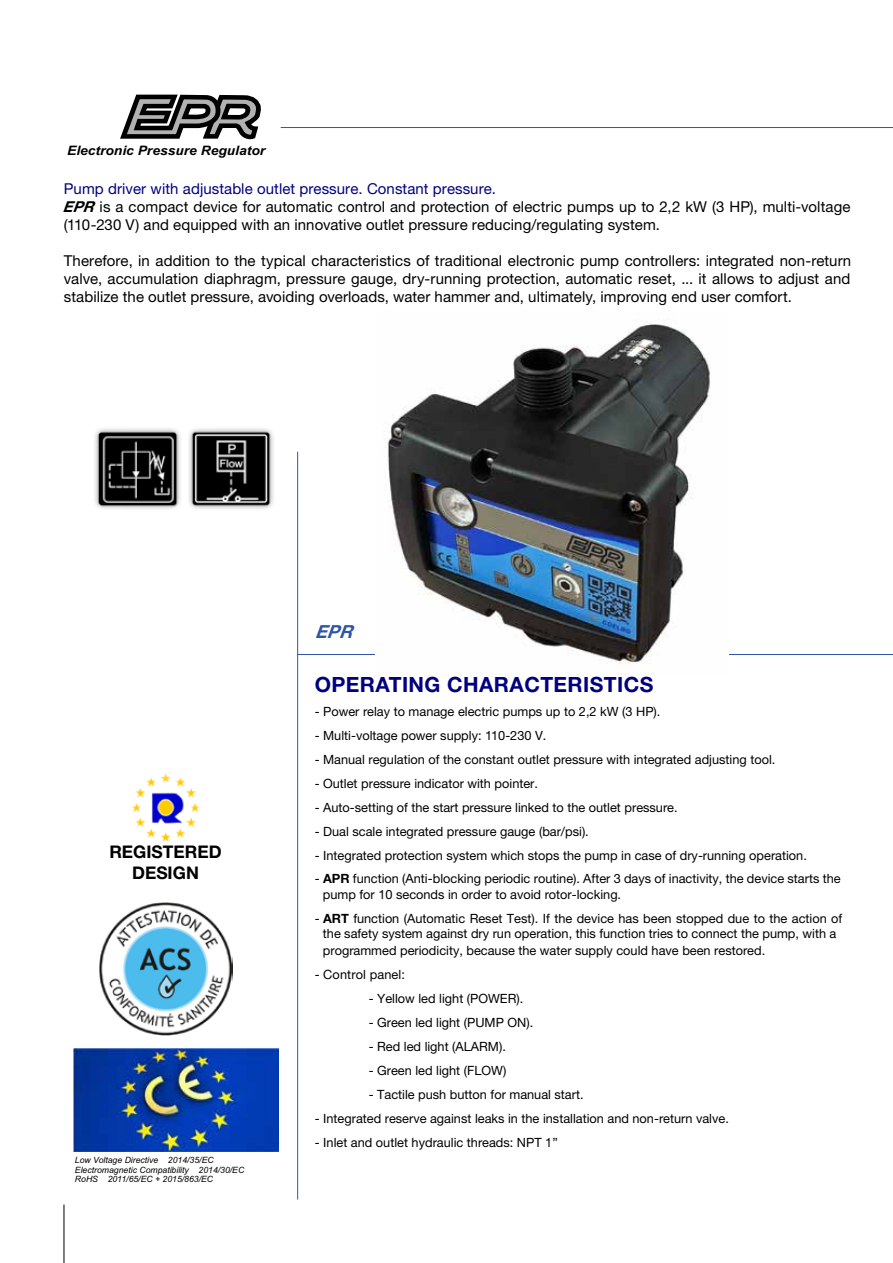
<style>
.page{position:relative;width:893px;height:1263px;background:#fff}
.page>*{position:absolute;margin:0;border:0;box-sizing:border-box;transform-origin:0 0}
.t1{font:700 21px "Helvetica Neue";letter-spacing:.02em;color:#000080}
.t2{font:italic 700 18px "Helvetica Neue";color:#2e55a5}
.t3{font:700 17.4px/20.9px "Helvetica Neue";color:#000;text-align:center}
.t4{font:15px/18px "Helvetica Neue";letter-spacing:.005em;color:#000}
.t5{font:italic 700 13.05px "Arial";color:#000;scale:1.06 1}
.t6{font:12.75px/16px "Helvetica Neue";color:#000}
.t7{font:italic 8.7px/9.6px "Arial";color:#000}
.s1{color:#000080}
.s2{font-weight:700;font-style:italic}
.s3{font-weight:700}
</style>
<div class="page">
<hr style="left:64px;top:1204px;width:1px;height:59px;background:#000">
<hr style="left:297px;top:452px;width:1px;height:747px;background:#2e55a5">
<hr style="left:298px;top:654px;width:595px;height:1px;background:#2e55a5">
<hr style="left:281px;top:127px;width:612px;height:1px;background:#2e55a5">
<svg style="left:120px;top:94px;width:161px;height:46px"></svg>
<img style="left:189px;top:428px;width:85px;height:81px">
<img style="left:95px;top:428px;width:85px;height:81px">
<img style="left:74px;top:1048px;width:205px;height:103px">
<img style="left:99px;top:902px;width:134px;height:133px">
<img style="left:375px;top:322px;width:354px;height:342px">
<img style="left:131px;top:773px;width:69px;height:69px">
<p class="t5" style="left:67px;top:142px;width:188px">Electronic Pressure Regulator</p>
<p class="t4" style="left:63px;top:180px;width:789px"><span class="s1">Pump driver with adjustable outlet pressure. Constant pressure.<br></span><span class="s2">EPR</span>is a compact device for automatic control and protection of electric pumps up to 2,2 kW (3 HP), multi-voltage (110-230 V) and equipped with an innovative outlet pressure reducing/regulating system.</p>
<p class="t4" style="left:64px;top:252px;width:789px;text-align:justify">Therefore, in addition to the typical characteristics of traditional electronic pump controllers: integrated non-return valve, accumulation diaphragm, pressure gauge, dry-running protection, automatic reset, ... it allows to adjust and stabilize the outlet pressure, avoiding overloads, water hammer and, ultimately, improving end user comfort.</p>
<h3 class="t3" style="left:109px;top:841px;width:114px">REGISTERED<br>DESIGN</h3>
<p class="t7" style="left:75px;top:1155px;width:171px">Low Voltage Directive 2014/35/EC<br>Electromagnetic Compatibility 2014/30/EC<br>RoHS 2011/65/EC + 2015/863/EC</p>
<h2 class="t2" style="left:315px;top:620px;width:46px">EPR</h2>
<h1 class="t1" style="left:315px;top:672px;width:340px">OPERATING CHARACTERISTICS</h1>
<p class="t6" style="left:315px;top:703px;width:347px">- Power relay to manage electric pumps up to 2,2 kW (3 HP).</p>
<p class="t6" style="left:315px;top:727px;width:233px">- Multi-voltage power supply: 110-230 V.</p>
<p class="t6" style="left:315px;top:751px;width:462px">- Manual regulation of the constant outlet pressure with integrated adjusting tool.</p>
<p class="t6" style="left:315px;top:775px;width:225px">- Outlet pressure indicator with pointer.</p>
<p class="t6" style="left:315px;top:799px;width:364px">- Auto-setting of the start pressure linked to the outlet pressure.</p>
<p class="t6" style="left:315px;top:823px;width:276px">- Dual scale integrated pressure gauge (bar/psi).</p>
<p class="t6" style="left:315px;top:847px;width:494px">- Integrated protection system which stops the pump in case of dry-running operation.</p>
<p class="t6" style="left:323px;top:871px;width:519px;line-height:15.5px;text-indent:-8px">- <span class="s3">APR</span> function (Anti-blocking periodic routine). After 3 days of inactivity, the device starts the pump for 10 seconds in order to avoid rotor-locking.</p>
<p class="t6" style="left:323px;top:910px;width:521px;text-indent:-8px">- <span class="s3">ART</span> function (Automatic Reset Test). If the device has been stopped due to the action of the safety system against dry run operation, this function tries to connect the pump, with a programmed periodicity, because the water supply could have been restored.</p>
<p class="t6" style="left:315px;top:966px;width:92px">- Control panel:</p>
<p class="t6" style="left:369px;top:990px;width:156px">- Yellow led light (POWER).</p>
<p class="t6" style="left:369px;top:1014px;width:166px">- Green led light (PUMP ON).</p>
<p class="t6" style="left:369px;top:1038px;width:139px">- Red led light (ALARM).</p>
<p class="t6" style="left:369px;top:1062px;width:139px">- Green led light (FLOW)</p>
<p class="t6" style="left:369px;top:1086px;width:216px">- Tactile push button for manual start.</p>
<p class="t6" style="left:315px;top:1110px;width:416px">- Integrated reserve against leaks in the installation and non-return valve.</p>
<p class="t6" style="left:315px;top:1134px;width:245px">- I nlet and outlet hydraulic threads: NPT 1”</p>
</div>
